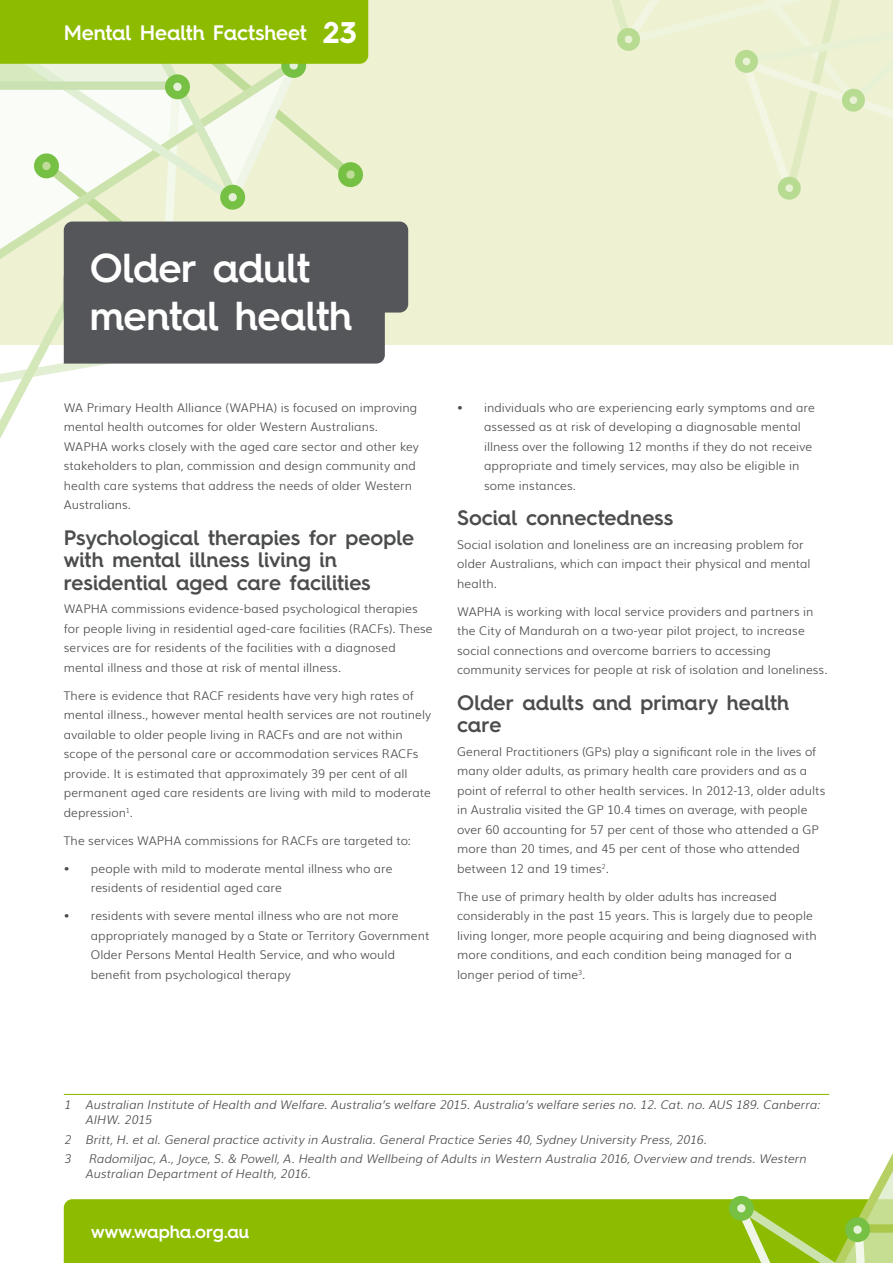
<style>
.page{position:relative;width:893px;height:1263px;background:#fff}
.page>*{position:absolute;margin:0;border:0;box-sizing:border-box;transform-origin:0 0}
.t1{font:600 40.5px/48px "Hurme Geometric Sans 4";letter-spacing:-.015em;color:#fff}
.t2{font:600 21px/22.5px "Hurme Geometric Sans 4";letter-spacing:-.005em;color:#4b4c4d}
.t3{font:600 21px "Hurme Geometric Sans 4";letter-spacing:-.01em;color:#fff}
.t4{font:600 18px "Hurme Geometric Sans 4";letter-spacing:-.005em;color:#fff}
.t5{font:300 12px/19.5px "Muli";letter-spacing:.005em;color:#4b4c4d}
.Footnotes{font:italic 300 12px/15px "Muli";color:#4b4c4d}
.s1{font-weight:700;font-size:30px}
</style>
<div class="page">
<div style="left:0;top:0;width:893px;height:345px;background:#eef1d2"></div>
<svg style="left:612px;top:0;width:281px;height:200px"></svg>
<div style="left:64px;top:1199px;width:664px;height:64px;background:#8dbb00"></div>
<svg style="left:728px;top:1153px;width:165px;height:110px"></svg>
<svg style="left:0;top:0;width:408px;height:439px"></svg>
<hr style="left:64px;top:1094px;width:765px;height:1px;background:#8dbb00">
<h1 class="t3" style="left:64px;top:18px;width:294px">Mental Health Factsheet <span class="s1">23</span></h1>
<h1 class="t1" style="left:90px;top:243px;width:264px">Older adult mental health</h1>
<p class="t5" style="left:64px;top:397px;width:357px">WA Primary Health Alliance (WAPHA) is focused on improving mental health outcomes for older Western Australians.<br>WAPHA works closely with the aged care sector and other key stakeholders to plan, commission and design community and health care systems that address the needs of older Western Australians.</p>
<p class="t2" style="left:64px;top:525px;width:352px">Psychological therapies for people with mental illness living in residential aged care facilities</p>
<p class="t5" style="left:64px;top:598px;width:370px">WAPHA commissions evidence-based psychological therapies for people living in residential aged-care facilities (RACFs). These services are for residents of the facilities with a diagnosed mental illness and those at risk of mental illness.</p>
<p class="t5" style="left:64px;top:685px;width:369px">There is evidence that RACF residents have very high rates of mental illness., however mental health services are not routinely available to older people living in RACFs and are not within scope of the personal care or accommodation services RACFs provide. It is estimated that approximately 39 per cent of all permanent aged care residents are living with mild to moderate depression<sup>1</sup>.</p>
<p class="t5" style="left:64px;top:830px;width:349px">The services WAPHA commissions for RACFs are targeted to:</p>
<p class="t5" style="left:91px;top:858px;width:303px;text-indent:-27px">• people with mild to moderate mental illness who are residents of residential aged care</p>
<p class="t5" style="left:91px;top:905px;width:340px;text-indent:-27px">• residents with severe mental illness who are not more appropriately managed by a State or Territory Government Older Persons Mental Health Service, and who would benefit from psychological therapy</p>
<p class="t5" style="left:484px;top:397px;width:332px;text-indent:-27px">• individuals who are experiencing early symptoms and are assessed as at risk of developing a diagnosable mental illness over the following 12 months if they do not receive appropriate and timely services, may also be eligible in some instances.</p>
<p class="t2" style="left:457px;top:506px;width:218px">Social connectedness</p>
<p class="t5" style="left:457px;top:534px;width:355px">Social isolation and loneliness are an increasing problem for older Australians, which can impact their physical and mental health.</p>
<p class="t5" style="left:457px;top:601px;width:372px">WAPHA is working with local service providers and partners in the City of Mandurah on a two-year pilot project, to increase social connections and overcome barriers to accessing community services for people at risk of isolation and loneliness.</p>
<p class="t2" style="left:457px;top:690px;width:334px">Older adults and primary health care</p>
<p class="t5" style="left:457px;top:741px;width:370px">General Practitioners (GPs) play a significant role in the lives of many older adults, as primary health care providers and as a point of referral to other health services. In 2012-13, older adults in Australia visited the GP 10.4 times on average, with people over 60 accounting for 57 per cent of those who attended a GP more than 20 times, and 45 per cent of those who attended between 12 and 19 times<sup>2</sup>.</p>
<p class="t5" style="left:457px;top:886px;width:361px">The use of primary health by older adults has increased considerably in the past 15 years. This is largely due to people living longer, more people acquiring and being diagnosed with more conditions, and each condition being managed for a longer period of time<sup>3</sup>.</p>
<p class="Footnotes" style="left:85px;top:1097px;width:739px;text-indent:-21px">1 Australian Institute ofHealth and Welfare.Australia’swelfare 2015.Australia’swelfare seriesno.12.Cat.no.AUS 189.Canberra:<br>AIHW.2015</p>
<p class="Footnotes" style="left:64px;top:1131px;width:647px">2 Britt,H.etal.Generalpractice activity in Australia.GeneralPractice Series40,Sydney University Press,2016.</p>
<p class="Footnotes" style="left:85px;top:1150px;width:726px;text-indent:-21px">3 Radomiljac,A.,Joyce,S.&amp; Powell,A.Health and Wellbeing ofAdultsin Western Australia 2016,Overview and trends.Western<br>Australian DepartmentofHealth,2016.</p>
<h3 class="t4" style="left:91px;top:1219px;width:160px">www.wapha.org.au</h3>
</div>
